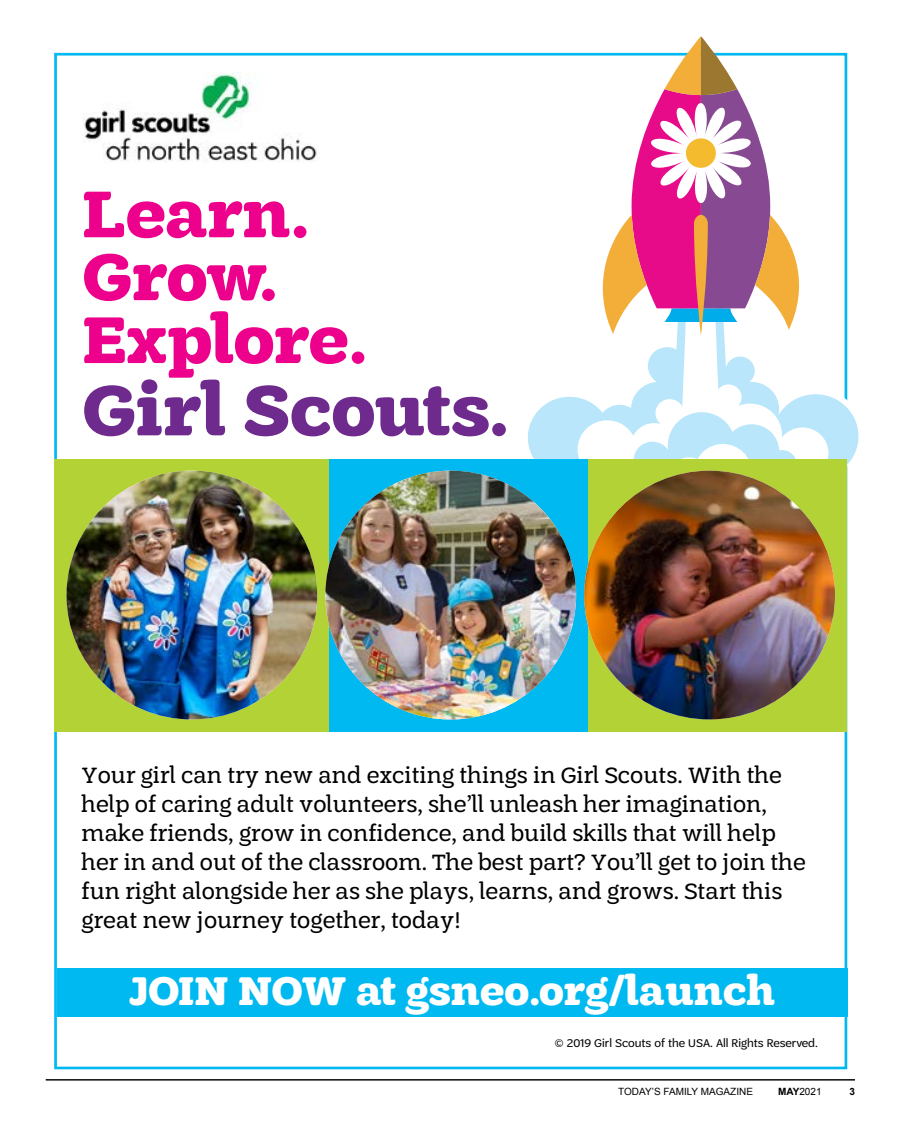
<style>
.page{position:relative;width:900px;height:1125px;background:#fff}
.page>*{position:absolute;margin:0;border:0;box-sizing:border-box;transform-origin:0 0}
.t1{font:700 75.12px "Trefoil Slab";color:#6e2a8d}
.t2{font:700 69.75px/62.9px "Trefoil Slab";letter-spacing:-.005em;color:#ec008c}
.t3{font:700 42.38px "Trefoil Slab";color:#fff}
.t4{font:23.88px/29.1px "Trefoil Slab";color:#000}
.t5{font:12px "Trefoil Sans";color:#000}
.t6{font:10px "Arial";color:#000}
.t7{font:700 10px "Arial";color:#000}
.s1{font-weight:700}
</style>
<div class="page">
<hr style="left:46px;top:1080px;width:809px;height:1px;background:#000">
<div style="left:57px;top:968px;width:790px;height:49px;background:#00b9f1"></div>
<svg style="left:528px;top:80px;width:330px;height:398px"></svg>
<svg style="left:578px;top:80px;width:250px;height:379px"></svg>
<svg style="left:593px;top:36px;width:215px;height:300px"></svg>
<svg style="left:634px;top:412px;width:163px;height:47px"></svg>
<img style="left:82px;top:72px;width:235px;height:90px">
<div style="left:573px;top:459px;width:274px;height:272px;background:#b3d235"></div>
<div style="left:313px;top:459px;width:275px;height:272px;background:#00b9f1"></div>
<div style="left:54px;top:459px;width:275px;height:272px;background:#b3d235"></div>
<img style="left:584px;top:471px;width:251px;height:248px">
<img style="left:325px;top:471px;width:251px;height:248px">
<img style="left:66px;top:471px;width:251px;height:248px">
<h2 class="t2" style="left:82px;top:183px;width:287px">Learn.<br>Grow.<br>Explore.</h2>
<h1 class="t1" style="left:82px;top:368px;width:428px">Girl Scouts.</h1>
<p class="t4" style="left:82px;top:760px;width:726px">Your girl can try new and exciting things in Girl Scouts. With the help of caring adult volunteers, she’ll unleash her imagination, make friends, grow in confidence, and build skills that will help her in and out of the classroom. The best part? You’ll get to join the fun right alongside her as she plays, learns, and grows. Start this great new journey together, today!</p>
<h3 class="t3" style="left:129px;top:967px;width:648px">JOIN NOW at gsneo.org/launch</h3>
<p class="t5" style="left:555px;top:1036px;width:265px">© 2019 Girl Scouts of the USA. All Rights Reserved.</p>
<p class="t6" style="left:618px;top:1085px;width:136px">TODAY’S FAMILY MAGAZINE</p>
<p class="t6" style="left:778px;top:1085px;width:45px"><span class="s1">MAY</span>2021</p>
<p class="t7" style="left:849px;top:1085px;width:7px">3</p>
</div>
